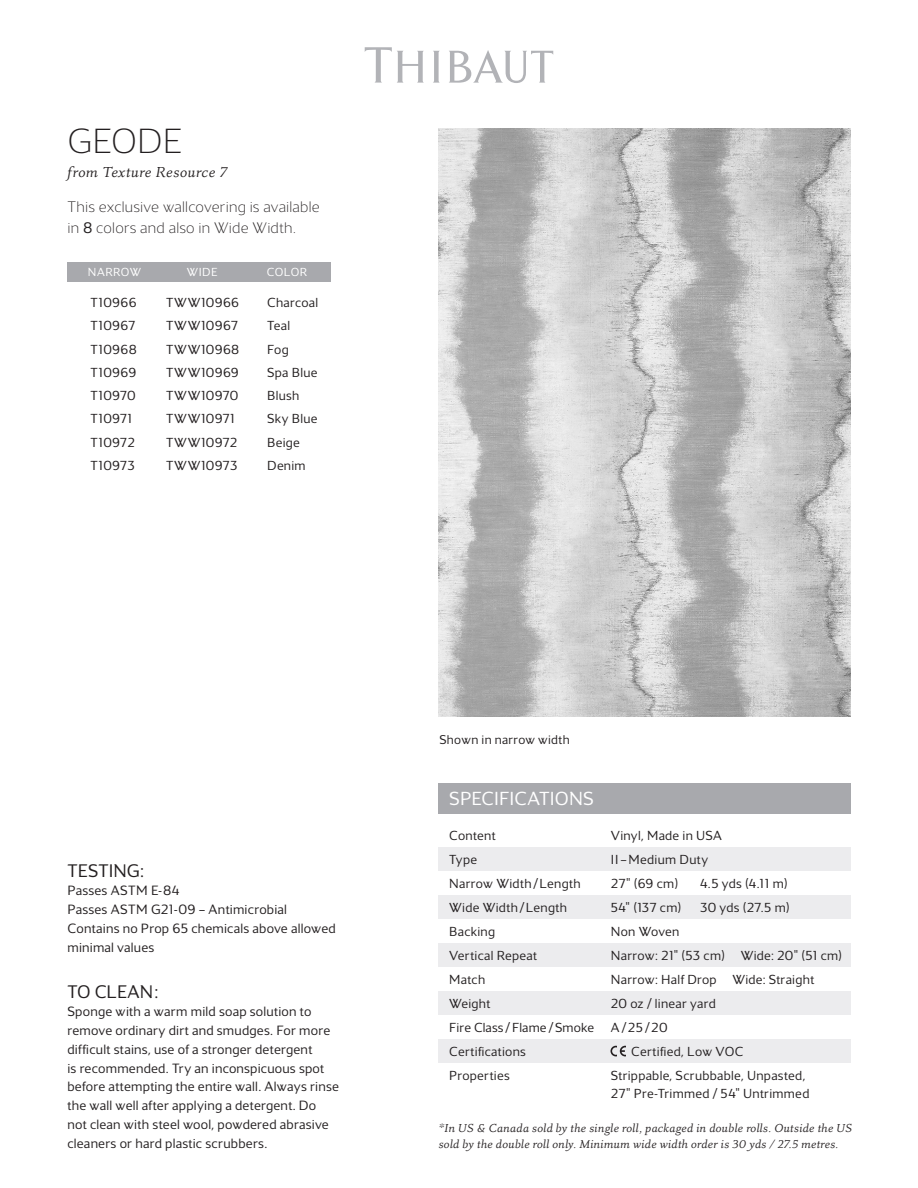
<style>
.page{position:relative;width:918px;height:1188px;background:#fff}
.page>*{position:absolute;margin:0;border:0;box-sizing:border-box;transform-origin:0 0}
.t1{font:200 36px "Maya Samuels";letter-spacing:.005em;color:#231f20}
.t2{font:300 19.5px "Maya Samuels";letter-spacing:.005em;color:#fff}
.t3{font:300 18.75px "Maya Samuels";letter-spacing:.005em;color:#231f20}
.t4{font:200 15.75px/20.2px "Maya Samuels";letter-spacing:.015em;color:#231f20}
.t5{font:italic 15px "Eplica";letter-spacing:.02em;color:#231f20}
.t6{font:300 13.8px/18.8px "Maya Samuels";letter-spacing:.015em;color:#231f20}
.t7{font:300 13.5px "Maya Samuels";letter-spacing:.02em;color:#231f20}
.t8{font:300 13.05px "Maya Samuels";letter-spacing:.02em;color:#231f20}
.t9{font:italic 12px/16.5px "Eplica";letter-spacing:.01em;color:#231f20}
.t10{font:300 12px "Maya Samuels";letter-spacing:.04em;color:#fff}
.s1{font-weight:300}
</style>
<div class="page">
<img style="left:439px;top:128px;width:412px;height:589px">
<div style="left:439px;top:783px;width:412px;height:30px;background:#a8a9ad"></div>
<div style="left:439px;top:848px;width:412px;height:23px;background:#ececee"></div>
<div style="left:439px;top:895px;width:412px;height:24px;background:#ececee"></div>
<div style="left:439px;top:943px;width:412px;height:24px;background:#ececee"></div>
<div style="left:439px;top:991px;width:412px;height:24px;background:#ececee"></div>
<div style="left:439px;top:1039px;width:412px;height:24px;background:#ececee"></div>
<svg style="left:610px;top:1046px;width:16px;height:10px"></svg>
<div style="left:68px;top:262px;width:263px;height:20px;background:#a8a9ad"></div>
<svg style="left:365px;top:47px;width:59px;height:36px"></svg>
<svg style="left:433px;top:51px;width:7px;height:32px"></svg>
<svg style="left:449px;top:50px;width:104px;height:33px"></svg>
<p class="t1" style="left:68px;top:120px;width:116px">GEODE</p>
<p class="t5" style="left:68px;top:163px;width:161px">from Texture Resource 7</p>
<p class="t4" style="left:68px;top:197px;width:254px">This exclusive wallcovering is available in <span class="s1">8</span> colors and also in Wide Width.</p>
<p class="t10" style="left:88px;top:265px;width:55px">NARROW</p>
<p class="t10" style="left:187px;top:265px;width:32px">WIDE</p>
<p class="t10" style="left:267px;top:265px;width:42px">COLOR</p>
<p class="t7" style="left:91px;top:295px;width:48px">T10966</p>
<p class="t7" style="left:91px;top:318px;width:46px">T10967</p>
<p class="t7" style="left:91px;top:342px;width:48px">T10968</p>
<p class="t7" style="left:91px;top:365px;width:47px">T10969</p>
<p class="t7" style="left:91px;top:388px;width:47px">T10970</p>
<p class="t7" style="left:91px;top:411px;width:43px">T10971</p>
<p class="t7" style="left:91px;top:435px;width:46px">T10972</p>
<p class="t7" style="left:91px;top:458px;width:46px">T10973</p>
<p class="t7" style="left:166px;top:295px;width:75px">TWW10966</p>
<p class="t7" style="left:166px;top:318px;width:74px">TWW10967</p>
<p class="t7" style="left:166px;top:342px;width:75px">TWW10968</p>
<p class="t7" style="left:166px;top:365px;width:74px">TWW10969</p>
<p class="t7" style="left:166px;top:388px;width:74px">TWW10970</p>
<p class="t7" style="left:166px;top:411px;width:70px">TWW10971</p>
<p class="t7" style="left:166px;top:435px;width:73px">TWW10972</p>
<p class="t7" style="left:166px;top:458px;width:73px">TWW10973</p>
<p class="t7" style="left:267px;top:295px;width:53px">Charcoal</p>
<p class="t7" style="left:267px;top:318px;width:24px">Teal</p>
<p class="t7" style="left:267px;top:342px;width:23px">Fog</p>
<p class="t7" style="left:267px;top:365px;width:52px">Spa Blue</p>
<p class="t7" style="left:267px;top:388px;width:34px">Blush</p>
<p class="t7" style="left:267px;top:411px;width:52px">Sky Blue</p>
<p class="t7" style="left:267px;top:435px;width:34px">Beige</p>
<p class="t7" style="left:267px;top:458px;width:40px">Denim</p>
<p class="t3" style="left:68px;top:860px;width:78px">TESTING:</p>
<p class="t6" style="left:68px;top:881px;width:114px">Passes ASTM E-84</p>
<p class="t6" style="left:68px;top:900px;width:221px">Passes ASTM G21-09 — Antimicrobial</p>
<p class="t6" style="left:68px;top:919px;width:270px">Contains no Prop 65 chemicals above allowed minimal values</p>
<h3 class="t3" style="left:68px;top:981px;width:92px">TO CLEAN:</h3>
<p class="t6" style="left:68px;top:1002px;width:273px">Sponge with a warm mild soap solution to remove ordinary dirt and smudges. For more difficult stains, use of a stronger detergent<br>is recommended. Try an inconspicuous spot before attempting the entire wall. Always rinse the wall well after applying a detergent. Do not clean with steel wool, powdered abrasive cleaners or hard plastic scrubbers.</p>
<p class="t8" style="left:439px;top:732px;width:132px">Shown in narrow width</p>
<p class="t2" style="left:449px;top:788px;width:146px">SPECIFICATIONS</p>
<p class="t7" style="left:449px;top:827px;width:48px">Content</p>
<p class="t7" style="left:449px;top:851px;width:30px">Type</p>
<p class="t7" style="left:449px;top:875px;width:133px">Narrow Width/Length</p>
<p class="t7" style="left:449px;top:899px;width:119px">Wide Width/Length</p>
<p class="t7" style="left:449px;top:923px;width:48px">Backing</p>
<p class="t7" style="left:449px;top:947px;width:89px">Vertical Repeat</p>
<p class="t7" style="left:449px;top:971px;width:38px">Match</p>
<p class="t7" style="left:449px;top:995px;width:43px">Weight</p>
<p class="t7" style="left:449px;top:1019px;width:146px">Fire Class / Flame / Smoke</p>
<p class="t7" style="left:449px;top:1043px;width:78px">Certifications</p>
<p class="t7" style="left:449px;top:1067px;width:62px">Properties</p>
<p class="t7" style="left:611px;top:827px;width:113px">Vinyl, Made in USA</p>
<p class="t7" style="left:611px;top:851px;width:99px">II—Medium Duty</p>
<p class="t7" style="left:611px;top:875px;width:69px">27" (69 cm)</p>
<p class="t7" style="left:700px;top:875px;width:89px">4.5 yds (4.11 m)</p>
<p class="t7" style="left:611px;top:899px;width:72px">54" (137 cm)</p>
<p class="t7" style="left:700px;top:899px;width:91px">30 yds (27.5 m)</p>
<p class="t7" style="left:611px;top:923px;width:70px">Non Woven</p>
<p class="t7" style="left:611px;top:947px;width:233px">Narrow: 21" (53 cm) Wide: 20" (51 cm)</p>
<p class="t7" style="left:611px;top:971px;width:205px">Narrow: Half Drop Wide: Straight</p>
<p class="t7" style="left:611px;top:995px;width:106px">20 oz / linear yard</p>
<p class="t7" style="left:611px;top:1019px;width:58px">A/25/20</p>
<p class="t7" style="left:631px;top:1043px;width:114px">Certified, Low VOC</p>
<p class="t7" style="left:611px;top:1067px;width:196px">Strippable, Scrubbable, Unpasted,</p>
<p class="t7" style="left:611px;top:1085px;width:200px">27" Pre-Trimmed / 54" Untrimmed</p>
<p class="t9" style="left:439px;top:1120px;width:415px">*In US &amp; Canada sold by the single roll, packaged in double rolls. Outside the US sold by the double roll only. Minimum wide width order is 30 yds / 27.5 metres.</p>
</div>
